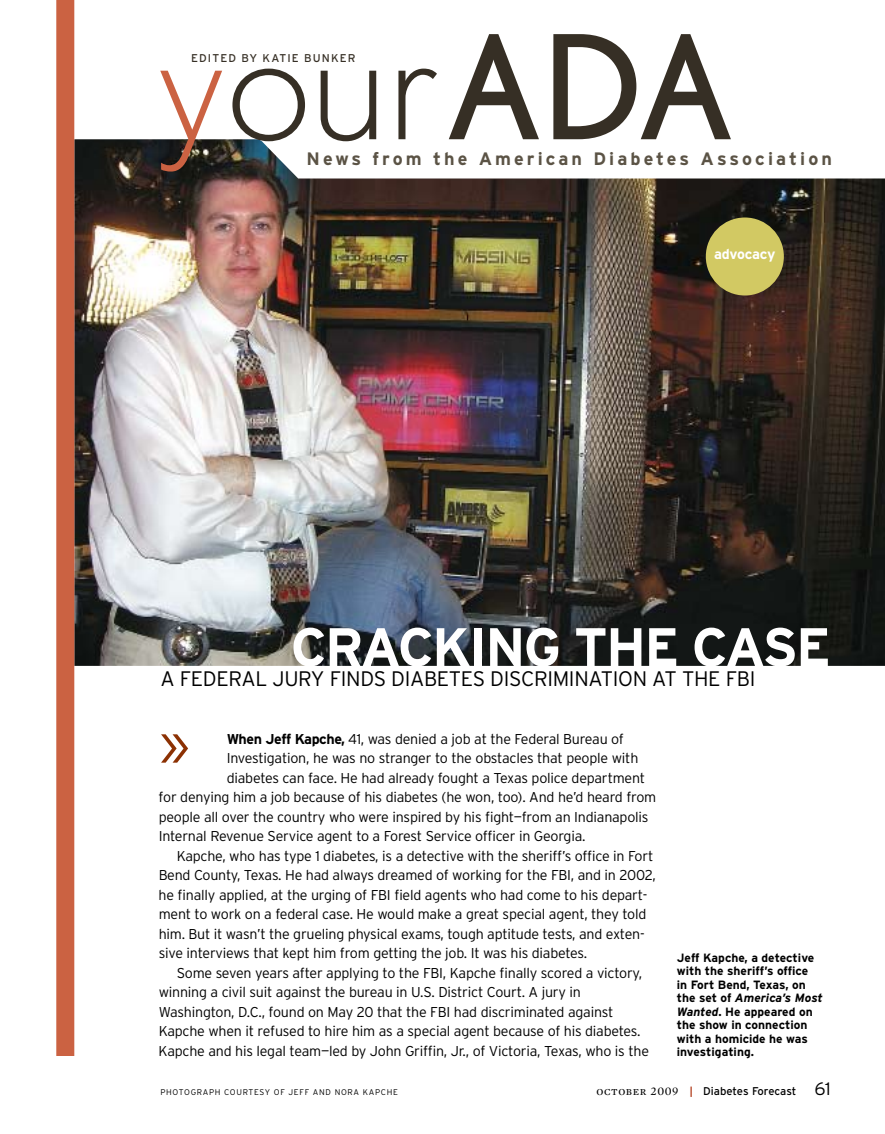
<style>
.page{position:relative;width:885px;height:1134px;background:#fff}
.page>*{position:absolute;margin:0;border:0;box-sizing:border-box;transform-origin:0 0}
.t1{font:300 171px "Nobel";color:#362f25}
.t2{font:700 54px "Interstate";letter-spacing:-.035em;color:#fff}
.t3{font:300 54px "Interstate";color:#8c3103}
.t4{font:300 21px "Interstate";letter-spacing:-.015em;color:#000}
.t5{font:700 18px "Interstate";letter-spacing:.17em;color:#5b5345}
.t6{font:300 14.25px/19.5px "Interstate";letter-spacing:-.015em;color:#000}
.t7{font:700 14.25px "Interstate";letter-spacing:-.015em;color:#fff}
.t8{font:700 12px/13.5px "Interstate";color:#000}
.t9{font:11.25px "Interstate";letter-spacing:-.01em;color:#000}
.t10{font:11.25px "Interstate";letter-spacing:.1em;color:#362f25}
.t11{font:300 8.25px "Interstate";letter-spacing:.085em;color:#000}
.s1{color:#cb6242}
.s2{font-weight:400;font-size:144px}
.s3{font-weight:700}
.s4{font-style:italic}
.s5{font-family:"Mercury Text G1";font-size:12px}
.s6{font-weight:700;font-size:10.5px;color:#b34221}
.s7{font-weight:300;font-size:18px}
</style>
<div class="page">
<img style="left:74px;top:139px;width:810px;height:527px">
<div style="left:56px;top:0;width:18px;height:1056px;background:#cb6242"></div>
<div style="left:705px;top:218px;width:78px;height:78px;background:#d2c963;border-radius:50%"></div>
<h1 class="t1" style="left:157px;top:-20px;width:578px"><span class="s1">y</span>our<span class="s2">ADA</span></h1>
<p class="t10" style="left:191px;top:51px;width:166px">edited by Katie Bunker</p>
<p class="t5" style="left:306px;top:148px;width:527px">News from the American Diabetes Association</p>
<p class="t7" style="left:714px;top:246px;width:63px">advocacy</p>
<h2 class="t2" style="left:290px;top:617px;width:107px">Crack</h2>
<h2 class="t2" style="left:468px;top:617px;width:363px">ing th eCase</h2>
<h3 class="t4" style="left:160px;top:666px;width:596px">A federal jury finds diabetes discrimination at the fbi</h3>
<h2 class="t3" style="left:158px;top:713px;width:33px">»</h2>
<p class="t6" style="left:226px;top:729px;width:398px"><span class="s3">When Jeff Kapche,</span> 41, was denied a job at the Federal Bureau of</p>
<p class="t6" style="left:226px;top:749px;width:413px">I nvestigation, he was no stranger to the obstacles that people with</p>
<p class="t6" style="left:227px;top:768px;width:420px">diabetes can face. He had already fought a Texas police department</p>
<p class="t6" style="left:159px;top:788px;width:499px">for denying him a job because of his diabetes (he won, too). And he’d heard from</p>
<p class="t6" style="left:159px;top:807px;width:491px">people all over the country who were inspired by his fight—from an I ndianapolis</p>
<p class="t6" style="left:159px;top:827px;width:428px">I nternal Revenue Service agent to a Forest Service officer in Georgia.</p>
<p class="t6" style="left:177px;top:846px;width:478px">Kapche, who has type 1 diabetes, is a detective with the sheriff’s office in Fort</p>
<p class="t6" style="left:159px;top:866px;width:395px">Bend County, Texas. He had always dreamed of working for the FBI</p>
<p class="t6" style="left:571px;top:866px;width:86px">, and in 2002,</p>
<p class="t6" style="left:159px;top:885px;width:214px">he finally applied, at the urging of FBI</p>
<p class="t6" style="left:394px;top:885px;width:254px">field agents who had come to his depart-</p>
<p class="t6" style="left:159px;top:905px;width:489px">ment to work on a federal case. He would make a great special agent, they told</p>
<p class="t6" style="left:159px;top:924px;width:487px">him. But it wasn’t the grueling physical exams, tough aptitude tests, and exten-</p>
<p class="t6" style="left:159px;top:944px;width:430px">sive interviews that kept him from getting the job. It was his diabetes.</p>
<p class="t6" style="left:177px;top:963px;width:250px">Some seven years after applying to the FBI</p>
<p class="t6" style="left:159px;top:963px;width:485px;text-indent:284px">, Kapche finally scored a victory, winning a civil suit against the bureau in U.S. District Court. A jury in<br>Washington, D.C., found on May 20 that the FBI</p>
<p class="t6" style="left:159px;top:1002px;width:491px;text-indent:295px">had discriminated against<br>Kapche when it refused to hire him as a special agent because of his diabetes.<br>Kapche and his legal team—led by John Griffin, J r., of Victoria, Texas, who is the</p>
<p class="t8" style="left:676px;top:950px;width:147px">Jeff Kapche, a detective with the sheriff’s office<br>in Fort Bend, Texas, on the set of <span class="s4">America’s Most<br>Wanted</span>. He appeared on the show in connection with a homicide he was investigating.</p>
<p class="t11" style="left:160px;top:1087px;width:239px">photograph courtesy of J eff and nora kapche</p>
<p class="t9" style="left:596px;top:1085px;width:236px"><span class="s5">october 2009</span> <span class="s6">|</span> Diabetes Forecast <span class="s7">61</span></p>
</div>
